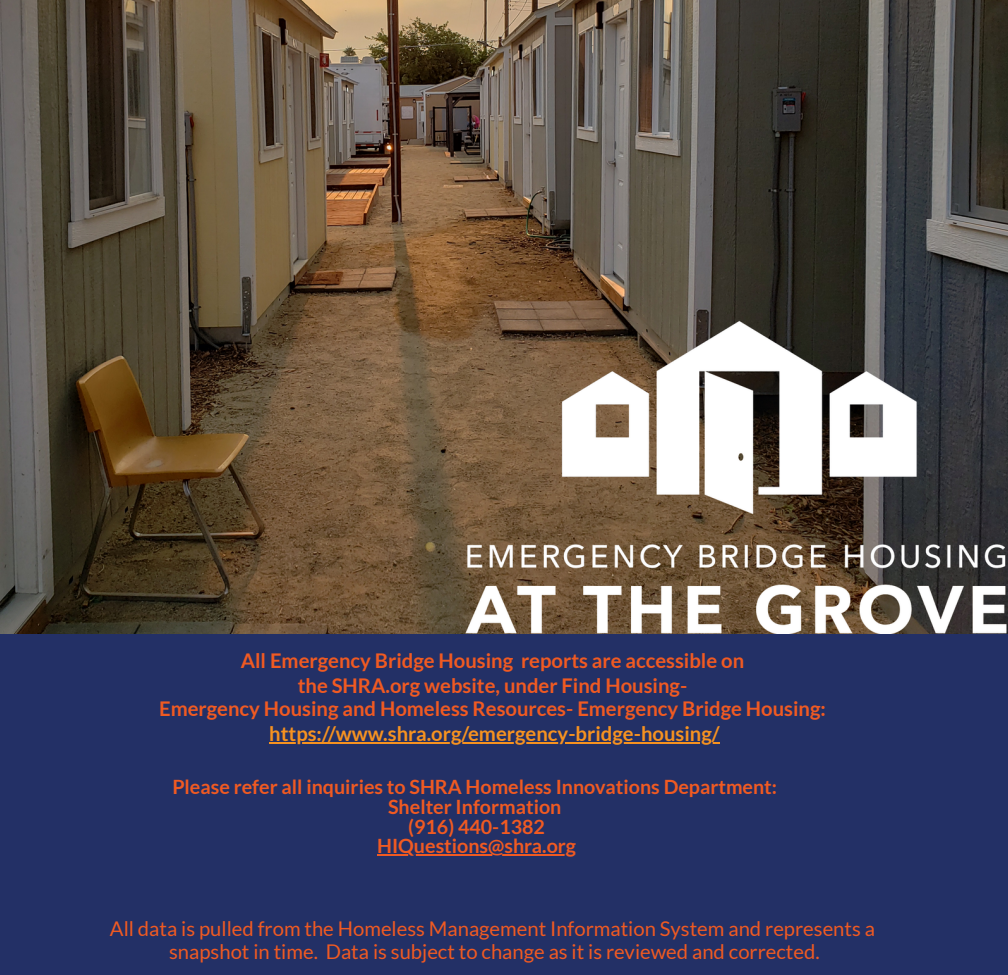
<style>
.page{position:relative;width:1008px;height:975px;background:#fff}
.page>*{position:absolute;margin:0;border:0;box-sizing:border-box;transform-origin:0 0}
.t1{font:700 20.3px "Lato";color:#f05a22}
.t2{font:20.3px/23.6px "Lato";color:#f05a22;text-align:center}
.t3{font:700 20.3px "Lato";color:#f69220}
.t4{font:700 19.6px "Lato";color:#f05a22}
</style>
<div class="page">
<img style="left:0;top:0;width:1008px;height:634px">
<div style="left:0;top:634px;width:1008px;height:341px;background:#233066"></div>
<hr style="left:269px;top:743px;width:451px;height:1px;background:#f69220">
<hr style="left:377px;top:855px;width:199px;height:1px;background:#f05a22">
<p class="t1" style="left:241px;top:648px;width:505px">All Emergency Bridge Housing reports are accessible on</p>
<p class="t1" style="left:298px;top:673px;width:391px">the SHRA.org website, under Find Housing-</p>
<p class="t1" style="left:159px;top:696px;width:668px">Emergency Housing and Homeless Resources- Emergency Bridge Housing:</p>
<p class="t3" style="left:269px;top:721px;width:452px">https://www.shra.org/emergency-bridge-housing/</p>
<p class="t4" style="left:172px;top:775px;width:606px">Please refer all inquiries to SHRA Homeless Innovations Department:</p>
<p class="t4" style="left:388px;top:795px;width:175px">Shelter Information</p>
<p class="t4" style="left:408px;top:814px;width:138px">(916) 440-1382</p>
<p class="t4" style="left:377px;top:834px;width:200px">HIQuestions@shra.org</p>
<p class="t2" style="left:110px;top:916px;width:767px">All data is pulled from the Homeless Management Information System and represents a snapshot in time. Data is subject to change as it is reviewed and corrected.</p>
</div>
